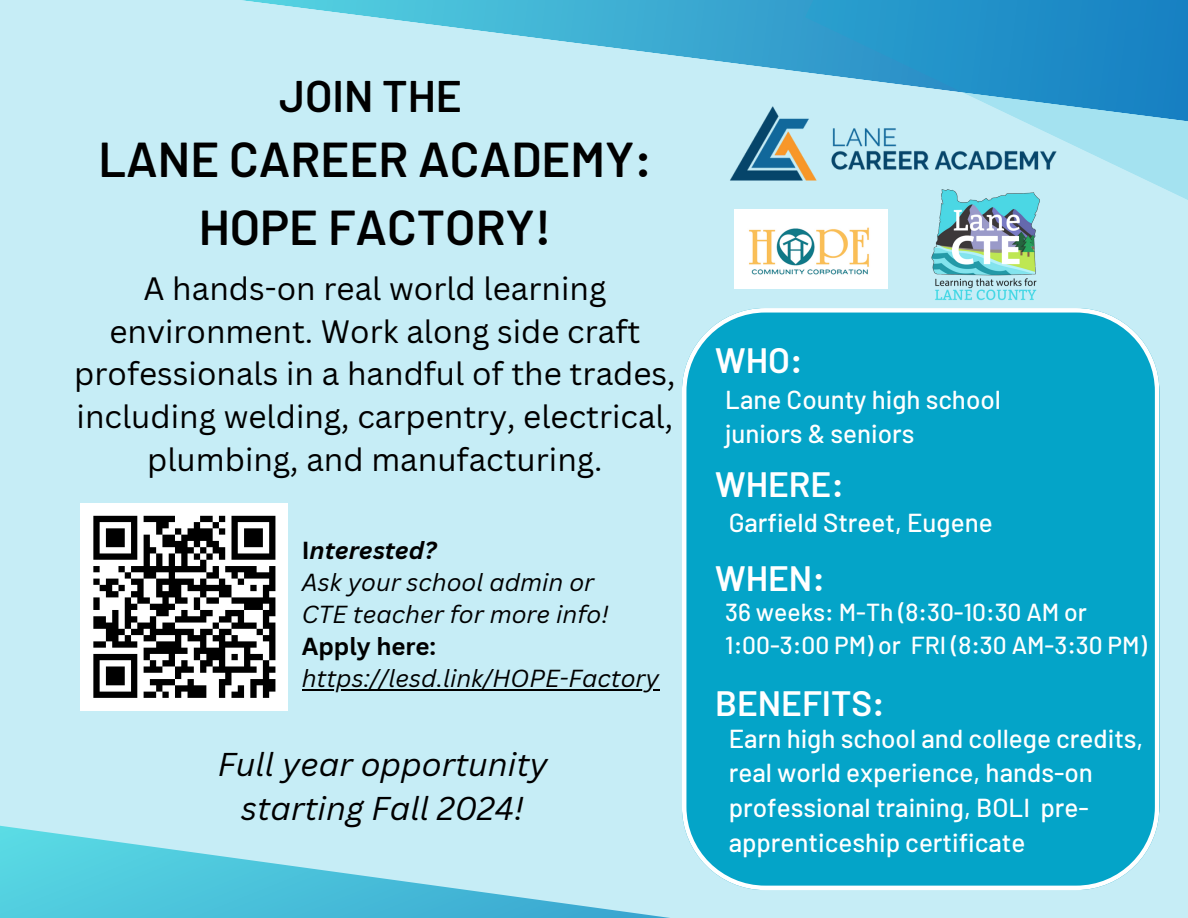
<style>
.page{position:relative;width:1188px;height:918px;background:#c6edf6}
.page>*{position:absolute;margin:0;border:0;box-sizing:border-box;transform-origin:0 0}
.t1{font:600 48.9px/67.5px "Barlow";color:#000;text-align:center}
.t2{font:600 44.1px "Barlow";color:#000}
.t3{font:600 35.1px "Barlow";color:#fff}
.t4{font:italic 32.1px/43.2px "Canva Sans";color:#000;text-align:center}
.t5{font:31.5px/42.6px "Canva Sans";color:#000;text-align:center}
.t6{font:500 26.1px/34.8px "Barlow";color:#fff}
.t7{font:500 25.8px "Barlow";color:#fff}
.t8{font:500 24.6px "Barlow";color:#fff}
.t9{font:italic 24px "Canva Sans";color:#000}
.t10{font:italic 700 24px "Canva Sans";color:#000}
.t11{font:700 24px "Canva Sans";color:#000}
.s1{font-style:normal}
</style>
<div class="page">
<svg style="left:242px;top:0;width:563px;height:72px"></svg>
<div style="left:81px;top:503px;width:207px;height:207px;background:#fff"></div>
<svg style="left:93px;top:515px;width:183px;height:183px"></svg>
<img style="left:730px;top:106px;width:75px;height:75px">
<hr style="left:302px;top:689px;width:357px;height:2px;background:#000">
<svg style="left:805px;top:0;width:383px;height:301px"></svg>
<img style="left:735px;top:210px;width:153px;height:78px">
<div style="left:682px;top:308px;width:477px;height:582px;background:#04a4c8"></div>
<svg style="left:0;top:820px;width:825px;height:98px"></svg>
<p class="t2" style="left:279px;top:68px;width:184px">JOIN THE</p>
<p class="t1" style="left:98px;top:124px;width:555px">LANE CAREER ACADEMY:<br>HOPE FACTORY!</p>
<p class="t5" style="left:74px;top:266px;width:603px">A hands-on real world learning environment. Work along side craft professionals in a handful of the trades, including welding, carpentry, electrical, plumbing, and manufacturing.</p>
<p class="t10" style="left:302px;top:533px;width:136px"><span class="s1">I</span>nterested?</p>
<p class="t9" style="left:302px;top:565px;width:294px">Ask your school admin or</p>
<h4 class="t9" style="left:302px;top:597px;width:309px">CTE teacher for more info!</h4>
<h2 class="t11" style="left:302px;top:629px;width:136px">Apply here:</h2>
<h2 class="t9" style="left:302px;top:661px;width:359px">https://lesd.link/HOPE-Factory</h2>
<p class="t4" style="left:218px;top:742px;width:331px">Full year opportunity starting Fall 2024!</p>
<h2 class="t3" style="left:715px;top:337px;width:89px">WHO:</h2>
<p class="t7" style="left:725px;top:383px;width:277px">Lane County high school</p>
<p class="t7" style="left:725px;top:417px;width:191px">juniors &amp; seniors</p>
<p class="t3" style="left:715px;top:462px;width:130px">WHERE:</p>
<p class="t6" style="left:729px;top:504px;width:266px">Garfield Street, Eugene</p>
<h5 class="t3" style="left:715px;top:556px;width:111px">WHEN:</h5>
<p class="t8" style="left:725px;top:597px;width:363px">36 weeks: M-Th (8:30-10:30 AM or</p>
<p class="t8" style="left:725px;top:629px;width:423px">1:00-3:00 PM) or FRI (8:30 AM-3:30 PM)</p>
<p class="t3" style="left:715px;top:681px;width:171px">BENEFITS:</p>
<h5 class="t6" style="left:729px;top:720px;width:416px">Earn high school and college credits, real world experience, hands-on professional training, BOLI pre&shy;apprenticeship certificate</h5>
</div>
